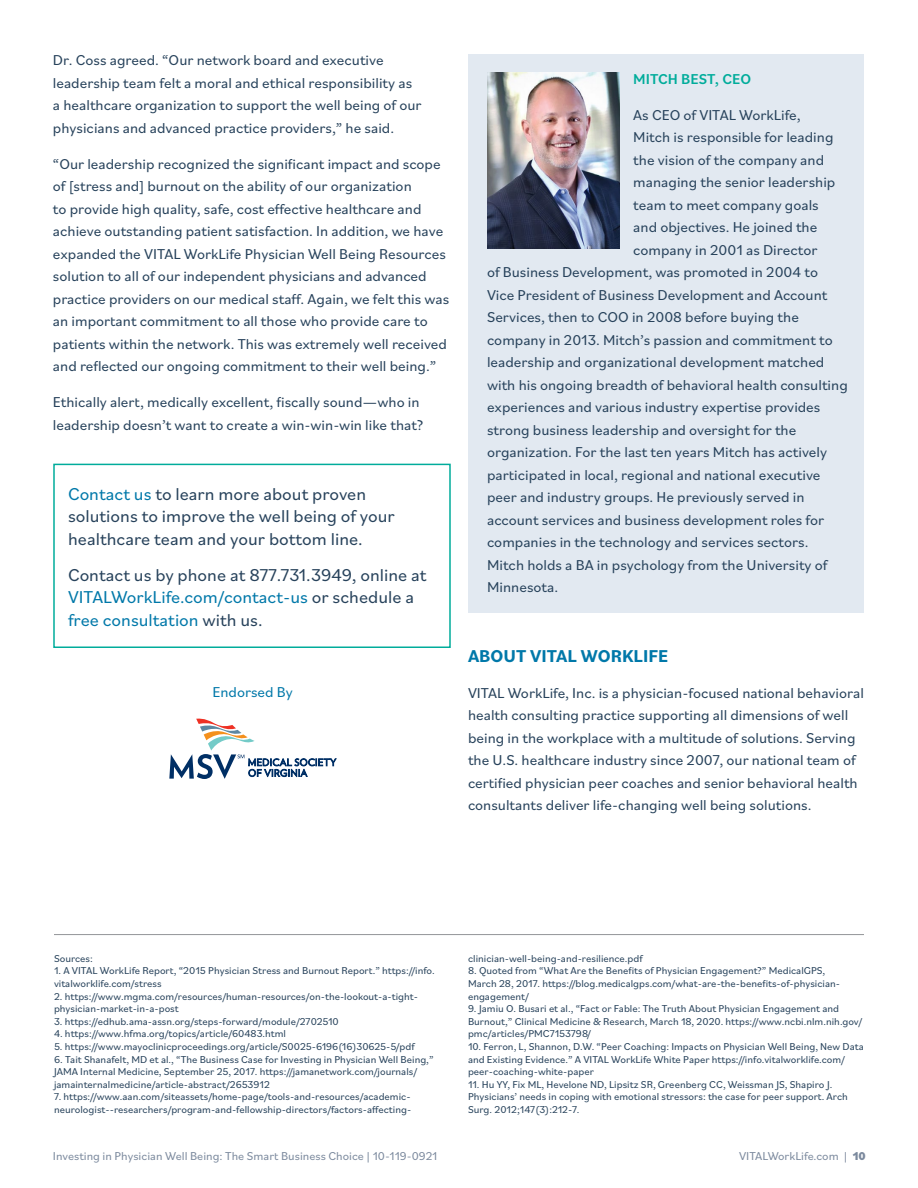
<style>
.page{position:relative;width:918px;height:1188px;background:#fff}
.page>*{position:absolute;margin:0;border:0;box-sizing:border-box;transform-origin:0 0}
.t1{font:18px/22.5px "Bilo";color:#27425b}
.t2{font:700 18px "Bilo";color:#0078a9}
.t3{font:15px/22.5px "Bilo";color:#27425b}
.t4{font:500 15px "Bilo";color:#00ac9b}
.t5{font:15px "Bilo";color:#0078a9}
.t6{font:12px "Bilo";color:#7c8a9e}
.t7{font:10.5px/12.6px "Bilo";color:#27425b}
.s1{color:#0078a9}
.s2{font-weight:800}
</style>
<div class="page">
<div style="left:468px;top:54px;width:396px;height:558px;background:#e2e9f1"></div>
<img style="left:487px;top:72px;width:133px;height:176px">
<div style="left:53px;top:464px;width:398px;height:184px;border:2px solid #00ac9b"></div>
<hr style="left:54px;top:934px;width:810px;height:1px;background:#939598">
<svg style="left:169px;top:719px;width:167px;height:60px"></svg>
<p class="t3" style="left:53px;top:48px;width:370px">Dr. Coss agreed. “Our network board and executive leadership team felt a moral and ethical responsibility as a healthcare organization to support the well being of our physicians and advanced practice providers,” he said.</p>
<p class="t3" style="left:53px;top:152px;width:398px">“Our leadership recognized the significant impact and scope of [stress and] burnout on the ability of our organization<br>to provide high quality, safe, cost effective healthcare and achieve outstanding patient satisfaction. In addition, we have expanded the VITAL WorkLife Physician Well Being Resources solution to all of our independent physicians and advanced practice providers on our medical staff. Again, we felt this was an important commitment to all those who provide care to patients within the network. This was extremely well received and reflected our ongoing commitment to their well being.”</p>
<p class="t3" style="left:53px;top:390px;width:372px">Ethically alert, medically excellent, fiscally sound—who in leadership doesn’t want to create a win-win-win like that?</p>
<p class="t1" style="left:68px;top:482px;width:328px"><span class="s1">Contact us</span> to learn more about proven solutions to improve the well being of your healthcare team and your bottom line.</p>
<p class="t1" style="left:68px;top:563px;width:360px">Contact us by phone at 877.731.3949, online at<br><span class="s1">VITALWorkLife.com/contact-us</span> or schedule a <span class="s1">free consultation</span> with us.</p>
<p class="t5" style="left:212px;top:682px;width:82px">Endorsed By</p>
<p class="t4" style="left:633px;top:68px;width:119px">MITCH BEST, CEO</p>
<p class="t3" style="left:633px;top:103px;width:169px">As CEO of VITAL WorkLife,</p>
<p class="t3" style="left:633px;top:125px;width:202px">Mitch is responsible for leading</p>
<p class="t3" style="left:633px;top:148px;width:192px">the vision of the company and</p>
<p class="t3" style="left:633px;top:170px;width:204px">managing the senior leadership</p>
<p class="t3" style="left:633px;top:193px;width:187px">team to meet company goals</p>
<p class="t3" style="left:633px;top:215px;width:186px">and objectives. He joined the</p>
<p class="t3" style="left:633px;top:238px;width:186px">company in 2001 as Director</p>
<p class="t3" style="left:487px;top:260px;width:332px">of Business Development, was promoted in 2004 to</p>
<p class="t3" style="left:487px;top:283px;width:342px">Vice President of Business Development and Account</p>
<p class="t3" style="left:487px;top:305px;width:313px">Services, then to COO in 2008 before buying the</p>
<p class="t3" style="left:487px;top:328px;width:347px">company in 2013. Mitch’s passion and commitment to</p>
<p class="t3" style="left:487px;top:350px;width:339px">leadership and organizational development matched</p>
<p class="t3" style="left:487px;top:373px;width:362px">with his ongoing breadth of behavioral health consulting</p>
<p class="t3" style="left:487px;top:395px;width:335px">experiences and various industry expertise provides</p>
<p class="t3" style="left:487px;top:418px;width:311px">strong business leadership and oversight for the</p>
<p class="t3" style="left:487px;top:440px;width:342px">organization. For the last ten years Mitch has actively</p>
<p class="t3" style="left:487px;top:463px;width:335px">participated in local, regional and national executive</p>
<p class="t3" style="left:487px;top:485px;width:319px">peer and industry groups. He previously served in</p>
<p class="t3" style="left:487px;top:508px;width:339px">account services and business development roles for</p>
<p class="t3" style="left:487px;top:530px;width:323px">companies in the technology and services sectors.</p>
<p class="t3" style="left:487px;top:553px;width:342px">Mitch holds a BA in psychology from the University of</p>
<p class="t3" style="left:487px;top:575px;width:73px">Minnesota.</p>
<p class="t2" style="left:468px;top:643px;width:202px">ABOUT VITAL WORKLIFE</p>
<p class="t3" style="left:468px;top:681px;width:398px">VITAL WorkLife, Inc. is a physician-focused national behavioral health consulting practice supporting all dimensions of well being in the workplace with a multitude of solutions. Serving the U.S. healthcare industry since 2007, our national team of certified physician peer coaches and senior behavioral health consultants deliver life-changing well being solutions.</p>
<p class="t7" style="left:54px;top:952px;width:40px">Sources:</p>
<p class="t7" style="left:54px;top:964px;width:382px">1. A VITAL WorkLife Report, “2015 Physician Stress and Burnout Report.” https://info. vitalworklife.com/stress</p>
<p class="t7" style="left:54px;top:989px;width:366px">2. https://www.mgma.com/resources/human-resources/on-the-lookout-a-tight&shy;physician-market-in-a-post</p>
<p class="t7" style="left:54px;top:1015px;width:286px">3. https://edhub.ama-assn.org/steps-forward/module/2702510</p>
<p class="t7" style="left:54px;top:1027px;width:234px">4. https://www.hfma.org/topics/article/60483.html</p>
<p class="t7" style="left:54px;top:1040px;width:362px">5. https://www.mayoclinicproceedings.org/article/S0025-6196(16)30625-5/pdf</p>
<p class="t7" style="left:54px;top:1052px;width:381px">6. Tait Shanafelt, MD et al., “The Business Case for Investing in Physician Well Being,”<br>JAMA Internal Medicine, September 25, 2017. https://jamanetwork.com/journals/ jamainternalmedicine/article-abstract/2653912</p>
<p class="t7" style="left:54px;top:1090px;width:359px">7. https://www.aan.com/siteassets/home-page/tools-and-resources/academic&shy;neurologist--researchers/program-and-fellowship-directors/factors-affecting-</p>
<p class="t7" style="left:468px;top:952px;width:176px">clinician-well-being-and-resilience.pdf</p>
<p class="t7" style="left:468px;top:964px;width:374px">8. Quoted from “What Are the Benefits of Physician Engagement?” MedicalGPS,<br>March 28, 2017. https://blog.medicalgps.com/what-are-the-benefits-of-physician&shy;engagement/</p>
<p class="t7" style="left:468px;top:1002px;width:396px">9. Jamiu O. Busari et al., “Fact or Fable: The Truth About Physician Engagement and<br>Burnout,” Clinical Medicine &amp; Research, March 18, 2020. https://www.ncbi.nlm.nih.gov/ pmc/articles/PMC7153798/</p>
<p class="t7" style="left:468px;top:1040px;width:397px">10. Ferron, L, Shannon, D.W. “Peer Coaching: Impacts on Physician Well Being, New Data and Existing Evidence.” A VITAL WorkLife White Paper https://info.vitalworklife.com/ peer-coaching-white-paper</p>
<p class="t7" style="left:468px;top:1078px;width:381px">11. Hu YY, Fix ML, Hevelone ND, Lipsitz SR, Greenberg CC, Weissman JS, Shapiro J.<br>Physicians’ needs in coping with emotional stressors: the case for peer support. Arch<br>Surg. 2012;147(3):212-7.</p>
<p class="t6" style="left:53px;top:1148px;width:386px">Investing in Physician Well Being: The Smart Business Choice | 10-119-0921</p>
<p class="t6" style="left:739px;top:1148px;width:128px">VITALWorkLife.com | <span class="s2">10</span></p>
</div>
